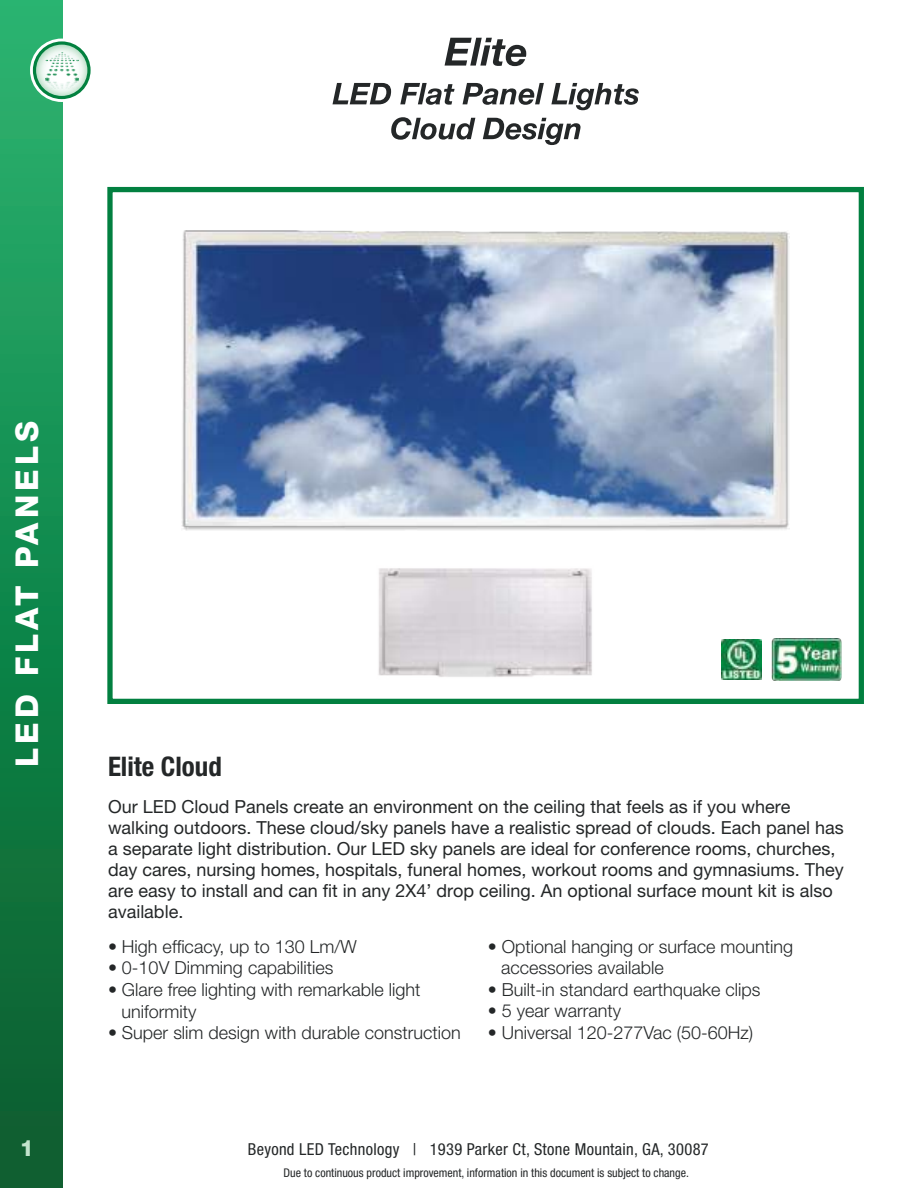
<style>
.page{position:relative;width:918px;height:1188px;background:#fff}
.page>*{position:absolute;margin:0;border:0;box-sizing:border-box;transform-origin:0 0}
.t1{font:800 31.5px "Helvetica Neue LT Std";letter-spacing:.13em;color:#fff}
.t2{font:700 condensed 27px "Helvetica Neue LT Std";color:#242728}
.t3{font:800 22.5px "Helvetica Neue LT Std";color:#c3e4cd}
.t4{font:18px/21px "Helvetica Neue LT Pro";color:#242728}
.t5{font:300 18px/21.6px "Helvetica Neue LT Pro";color:#242728}
.t6{font:condensed 16.5px "Helvetica Neue LT Pro";letter-spacing:.02em;color:#242728}
.t7{font:condensed 12px "Helvetica Neue LT Pro";color:#242728}
</style>
<div class="page">
<div style="left:0;top:0;width:63px;height:1188px;background:linear-gradient(to bottom,#27b570,#055b2b)"></div>
<div style="left:30px;top:39px;width:63px;height:63px;border:6px solid #fff;border-radius:50%"></div>
<svg style="left:34px;top:43px;width:55px;height:55px"></svg>
<div style="left:33px;top:41px;width:58px;height:58px;border:3px solid #02813f;border-radius:50%"></div>
<img style="left:45px;top:52px;width:33px;height:36px">
<div style="left:107px;top:187px;width:757px;height:517px;border:5px solid #028040"></div>
<img style="left:378px;top:568px;width:214px;height:109px">
<img style="left:182px;top:231px;width:608px;height:300px">
<img style="left:772px;top:638px;width:69px;height:42px">
<img style="left:721px;top:639px;width:40px;height:40px">
<svg style="left:445px;top:38px;width:81px;height:28px"></svg>
<svg style="left:333px;top:83px;width:306px;height:27px"></svg>
<svg style="left:391px;top:117px;width:190px;height:28px"></svg>
<h1 class="t1" style="left:8px;top:767px;width:348px;rotate:-90deg">LED FLAT PANELS</h1>
<h2 class="t2" style="left:108px;top:750px;width:115px">Elite Cloud</h2>
<p class="t4" style="left:108px;top:796px;width:737px">Our LED Cloud Panels create an environment on the ceiling that feels as if you where walking outdoors. These cloud/sky panels have a realistic spread of clouds. Each panel has a separate light distribution. Our LED sky panels are ideal for conference rooms, churches, day cares, nursing homes, hospitals, funeral homes, workout rooms and gymnasiums. They are easy to install and can fit in any 2X4’ drop ceiling. An optional surface mount kit is also available.</p>
<p class="t5" style="left:108px;top:935px;width:250px">• High efficacy, up to 130 Lm/W</p>
<p class="t5" style="left:108px;top:957px;width:227px">• 0-10V Dimming capabilities</p>
<p class="t5" style="left:122px;top:978px;width:300px;text-indent:-14px">• Glare free lighting with remarkable light uniformity</p>
<p class="t5" style="left:108px;top:1022px;width:354px">• Super slim design with durable construction</p>
<p class="t5" style="left:501px;top:935px;width:293px;text-indent:-14px">• Optional hanging or surface mounting accessories available</p>
<p class="t5" style="left:488px;top:978px;width:274px">• Built-in standard earthquake clips</p>
<p class="t5" style="left:488px;top:1000px;width:135px">• 5 year warranty</p>
<p class="t5" style="left:488px;top:1022px;width:267px">• Universal 120-277Vac (50-60Hz)</p>
<p class="t3" style="left:20px;top:1134px;width:16px">1</p>
<p class="t6" style="left:248px;top:1139px;width:463px">Beyond LED Technology | 1939 Parker Ct, Stone Mountain, GA, 30087</p>
<p class="t7" style="left:284px;top:1165px;width:407px">Due to continuous product improvement, information in this document is subject to change.</p>
</div>
